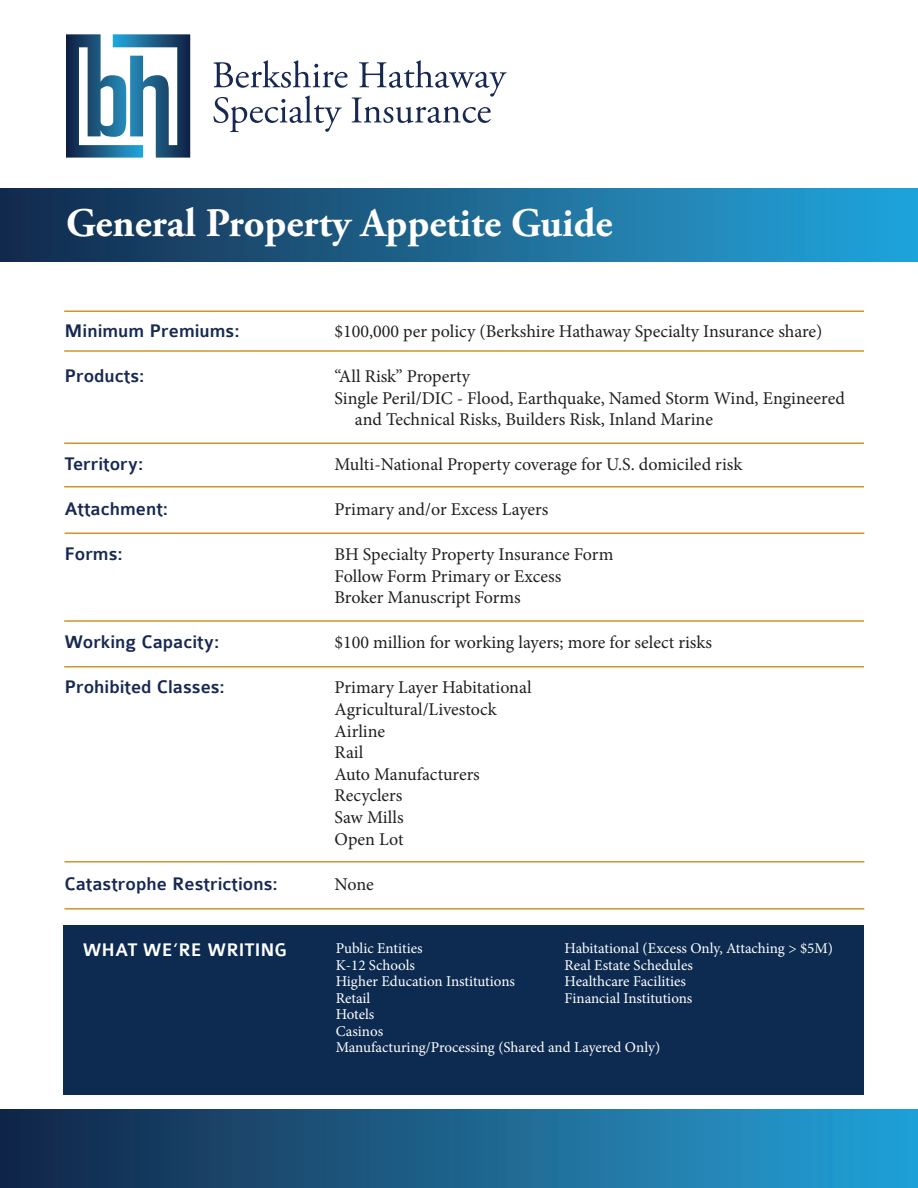
<style>
.page{position:relative;width:918px;height:1188px;background:#fff}
.page>*{position:absolute;margin:0;border:0;box-sizing:border-box;transform-origin:0 0}
.t1{font:700 40.5px "Adobe Garamond Pro";color:#fff}
.t2{font:500 19.5px "Colaborate";color:#172953}
.t3{font:500 19.5px "Colaborate";color:#fff}
.t4{font:18px/21.6px "Minion Pro";color:#231f20}
.t5{font:15px/16.5px "Minion Pro";color:#fff}
</style>
<div class="page">
<hr style="left:64px;top:350px;width:800px;height:2px;background:#ca982a">
<hr style="left:64px;top:442px;width:800px;height:2px;background:#ca982a">
<hr style="left:64px;top:486px;width:800px;height:2px;background:#ca982a">
<hr style="left:65px;top:532px;width:799px;height:2px;background:#ca982a">
<hr style="left:64px;top:620px;width:800px;height:2px;background:#ca982a">
<hr style="left:64px;top:666px;width:800px;height:2px;background:#ca982a">
<hr style="left:65px;top:861px;width:799px;height:1px;background:#ca982a">
<hr style="left:65px;top:908px;width:799px;height:2px;background:#ca982a">
<hr style="left:64px;top:310px;width:800px;height:2px;background:#ca982a">
<div style="left:0;top:1109px;width:918px;height:79px;background:linear-gradient(to right,#142545,#25a2d7)"></div>
<div style="left:0;top:189px;width:918px;height:73px;background:linear-gradient(to right,#162949,#24a6dc)"></div>
<svg style="left:66px;top:34px;width:124px;height:124px"></svg>
<svg style="left:213px;top:60px;width:294px;height:72px"></svg>
<div style="left:63px;top:925px;width:801px;height:169px;background:#0d2b51"></div>
<h1 class="t1" style="left:66px;top:200px;width:548px">General Property Appetite Guide</h1>
<p class="t2" style="left:65px;top:321px;width:177px">Minimum Premiums:</p>
<p class="t4" style="left:335px;top:321px;width:490px">$100,000 per policy (Berkshire Hathaway Specialty Insurance share)</p>
<p class="t2" style="left:65px;top:366px;width:81px">Products:</p>
<p class="t4" style="left:335px;top:366px;width:137px">“All Risk” Property</p>
<p class="t4" style="left:335px;top:387px;width:512px">Single Peril/DIC - Flood, Earthquake, Named Storm Wind, Engineered</p>
<p class="t4" style="left:355px;top:409px;width:360px">and Technical Risks, Builders Risk, Inland Marine</p>
<p class="t2" style="left:65px;top:454px;width:80px">Territory:</p>
<p class="t4" style="left:335px;top:454px;width:409px">Multi-National Property coverage for U.S. domiciled risk</p>
<p class="t2" style="left:65px;top:499px;width:105px">Attachment:</p>
<p class="t4" style="left:335px;top:499px;width:215px">Primary and/or Excess Layers</p>
<p class="t2" style="left:65px;top:544px;width:60px">Forms:</p>
<p class="t4" style="left:335px;top:544px;width:280px">BH Specialty Property Insurance Form<br>Follow Form Primary or Excess<br>Broker Manuscript Forms</p>
<p class="t2" style="left:65px;top:632px;width:156px">Working Capacity:</p>
<p class="t4" style="left:335px;top:632px;width:379px">$100 million for working layers; more for select risks</p>
<p class="t2" style="left:65px;top:677px;width:162px">Prohibited Classes:</p>
<p class="t4" style="left:335px;top:677px;width:199px">Primary Layer Habitational<br>Agricultural/Livestock<br>Airline<br>Rail<br>Auto Manufacturers<br>Recyclers<br>Saw Mills<br>Open Lot</p>
<p class="t2" style="left:65px;top:873px;width:215px">Catastrophe Restrictions:</p>
<p class="t4" style="left:335px;top:873px;width:41px">None</p>
<p class="t3" style="left:83px;top:940px;width:206px">WHAT WE’RE WRITING</p>
<p class="t5" style="left:565px;top:940px;width:270px">Habitational (Excess Only, Attaching &gt; $5M)<br>Real Estate Schedules<br>Healthcare Facilities<br>Financial Institutions</p>
<p class="t5" style="left:336px;top:940px;width:326px">Public Entities<br>K-12 Schools<br>Higher Education Institutions<br>Retail<br>Hotels<br>Casinos<br>Manufacturing/Processing (Shared and Layered Only)</p>
</div>
